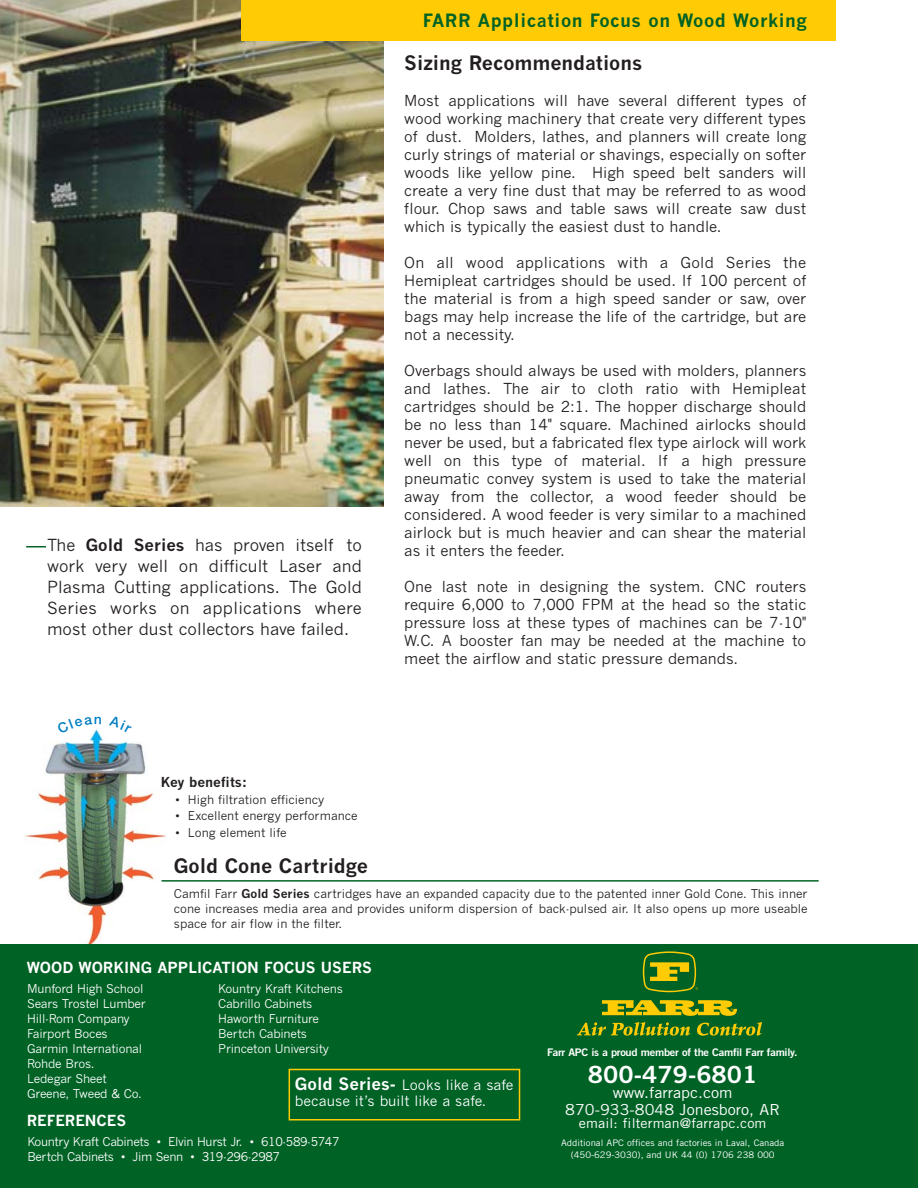
<style>
.page{position:relative;width:918px;height:1188px;background:#fff}
.page>*{position:absolute;margin:0;border:0;box-sizing:border-box;transform-origin:0 0}
.t1{font:23.7px "Trade Gothic Bold Two";color:#fff;scale:1.06 1}
.t2{font:700 19.5px "News Gothic";color:#231f20}
.t3{font:700 18px "News Gothic";letter-spacing:.03em;color:#006225}
.t4{font:16.5px/21px "News Gothic";color:#231f20;text-align:justify}
.t5{font:15.3px/16.5px "Trade Gothic";color:#fff;text-align:center;scale:1.06 1}
.t6{font:15px/18px "News Gothic";color:#231f20;text-align:justify}
.t7{font:700 15px "News Gothic";color:#fff}
.t8{font:14.1px/16.5px "News Gothic";color:#fff}
.t9{font:13.5px "Trade Gothic";letter-spacing:.005em;color:#fff;scale:1.06 1}
.t10{font:700 13.5px "News Gothic";color:#231f20}
.t11{font:12px/15px "News Gothic";letter-spacing:-.02em;color:#fff}
.t12{font:12px/15px "News Gothic";color:#231f20;text-align:justify}
.t13{font:10.5px "Trade Gothic Bold Two";letter-spacing:-.025em;color:#fff;scale:1.06 1}
.t14{font:9px/12px "Trade Gothic";color:#fff;text-align:center;scale:1.06 1}
.s1{font-weight:700}
.s2{font-weight:700;font-size:16.65px}
</style>
<div class="page">
<img style="left:24px;top:734px;width:141px;height:209px">
<div style="left:0;top:945px;width:918px;height:243px;background:#006225"></div>
<div style="left:289px;top:1069px;width:231px;height:52px;border:2px solid #ffcb04"></div>
<hr style="left:162px;top:880px;width:657px;height:2px;background:#006225">
<svg style="left:26px;top:546px;width:20px;height:1px"></svg>
<img style="left:0;top:0;width:383px;height:506px">
<div style="left:241px;top:0;width:595px;height:40px;background:#ffcb04"></div>
<svg style="left:602px;top:1000px;width:135px;height:16px"></svg>
<svg style="left:643px;top:951px;width:55px;height:41px"></svg>
<svg style="left:577px;top:1022px;width:113px;height:14px"></svg>
<svg style="left:697px;top:1022px;width:65px;height:14px"></svg>
<svg style="left:90px;top:729px;width:10px;height:5px"></svg>
<p class="t4" style="left:47px;top:536px;width:316px">The <span class="s1">Gold Series</span> has proven itself to work very well on difficult Laser and Plasma Cutting applications. The Gold Series works on applications where most other dust collectors have failed.</p>
<p class="t3" style="left:423px;top:14px;width:385px">FARR Application Focus on Wood Working</p>
<h2 class="t2" style="left:404px;top:55px;width:240px">Sizing Recommendations</h2>
<p class="t6" style="left:404px;top:93px;width:404px">Most applications will have several different types of wood working machinery that create very different types of dust. Molders, lathes, and planners will create long curly strings of material or shavings, especially on softer woods like yellow pine. High speed belt sanders will create a very fine dust that may be referred to as wood flour. Chop saws and table saws will create saw dust which is typically the easiest dust to handle.</p>
<p class="t6" style="left:404px;top:255px;width:403px">On all wood applications with a Gold Series the Hemipleat cartridges should be used. If 100 percent of the material is from a high speed sander or saw, over bags may help increase the life of the cartridge, but are not a necessity.</p>
<p class="t6" style="left:404px;top:363px;width:404px">Overbags should always be used with molders, planners and lathes. The air to cloth ratio with Hemipleat cartridges should be 2:1. The hopper discharge should be no less than 14" square. Machined airlocks should never be used, but a fabricated flex type airlock will work well on this type of material. If a high pressure pneumatic convey system is used to take the material away from the collector, a wood feeder should be considered. A wood feeder is very similar to a machined airlock but is much heavier and can shear the material as it enters the feeder.</p>
<p class="t6" style="left:404px;top:579px;width:404px">One last note in designing the system. CNC routers require 6,000 to 7,000 FPM at the head so the static pressure loss at these types of machines can be 7-10" W.C. A booster fan may be needed at the machine to meet the airflow and static pressure demands.</p>
<p class="t10" style="left:161px;top:777px;width:88px">Key benefits:</p>
<p class="t12" style="left:176px;top:793px;width:150px">• High filtration efficiency</p>
<p class="t12" style="left:176px;top:809px;width:184px">• Excellent energy performance</p>
<p class="t12" style="left:176px;top:826px;width:113px">• Long element life</p>
<h2 class="t2" style="left:174px;top:858px;width:196px">Gold Cone Cartridge</h2>
<p class="t12" style="left:174px;top:888px;width:635px">Camfil Farr <span class="s1">Gold Series</span> cartridges have an expanded capacity due to the patented inner Gold Cone. This inner cone increases media area and provides uniform dispersion of back-pulsed air. It also opens up more useable space for air flow in the filter.</p>
<p class="t7" style="left:27px;top:961px;width:347px">WOOD WORKING APPLICATION FOCUS USERS</p>
<p class="t11" style="left:27px;top:982px;width:120px">Munford High School<br>Sears Trostel Lumber<br>Hill-Rom Company<br>Fairport Boces<br>Garmin International<br>Rohde Bros.<br>Ledegar Sheet<br>Greene, Tweed &amp; Co.</p>
<p class="t11" style="left:218px;top:982px;width:126px">Kountry Kraft Kitchens<br>Cabrillo Cabinets<br>Haworth Furniture<br>Bertch Cabinets<br>Princeton University</p>
<p class="t8" style="left:295px;top:1078px;width:220px"><span class="s2">Gold Series-</span> Looks like a safe because it’s built like a safe.</p>
<p class="t7" style="left:27px;top:1114px;width:101px">REFERENCES</p>
<p class="t11" style="left:27px;top:1135px;width:314px">Kountry Kraft Cabinets • Elvin Hurst Jr. • 610-589-5747<br>Bertch Cabinets • Jim Senn • 319-296-2987</p>
<p class="t13" style="left:547px;top:1048px;width:238px">Farr APC is a proud member of the Camfil Farr family.</p>
<h1 class="t1" style="left:588px;top:1066px;width:161px">800-479-6801</h1>
<p class="t5" style="left:565px;top:1086px;width:204px">www.farrapc.com<br>870-933-8048 Jonesboro, AR</p>
<p class="t9" style="left:579px;top:1119px;width:179px">email: filterman@farrapc.com</p>
<p class="t14" style="left:561px;top:1138px;width:212px">Additional APC offices and factories in Laval, Canada (450-629-3030), and UK 44 (0) 1706 238 000</p>
</div>
